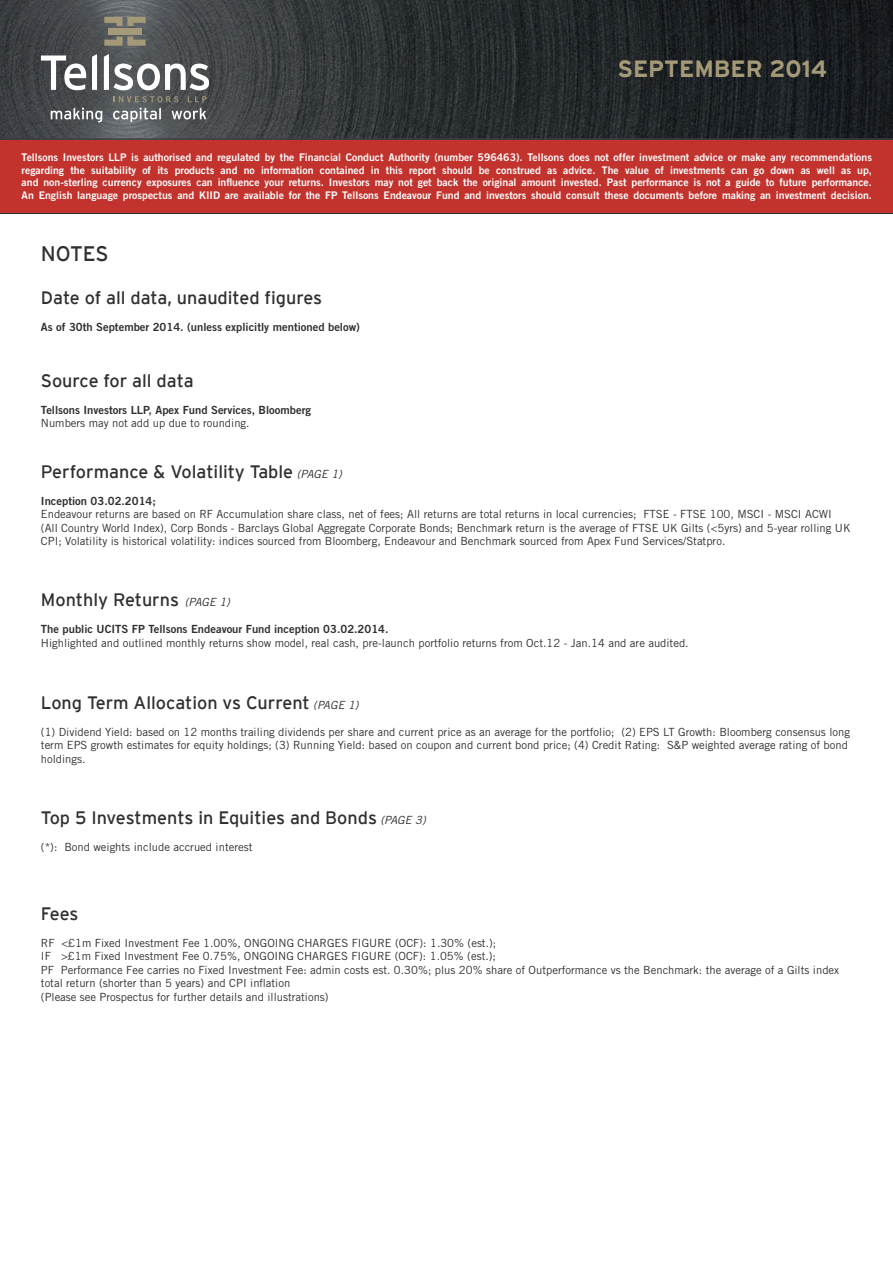
<style>
.page{position:relative;width:893px;height:1263px;background:#fff}
.page>*{position:absolute;margin:0;border:0;box-sizing:border-box;transform-origin:0 0}
.t1{font:700 23.55px "Interstate";color:#a59a78}
.t2{font:21px "Interstate";letter-spacing:-.005em;color:#312f30}
.t3{font:18px "Interstate";color:#312f30}
.t4{font:11.25px/13.5px "Trade Gothic LT Std";color:#312f30}
.t5{font:11.25px "Trade Gothic LT Std Bd 2";color:#312f30}
.t6{font:10.5px/12.6px "Trade Gothic LT Std Bd 2";color:#fff;text-align:justify}
.s1{font-family:"Trade Gothic LT Std";font-style:italic;font-size:11.25px}
</style>
<div class="page">
<div style="left:0;top:140px;width:893px;height:74px;background:#c3332e"></div>
<img style="left:0;top:0;width:893px;height:138px">
<svg style="left:41px;top:56px;width:45px;height:34px"></svg>
<svg style="left:92px;top:54px;width:5px;height:36px"></svg>
<svg style="left:104px;top:54px;width:105px;height:36px"></svg>
<svg style="left:114px;top:96px;width:64px;height:6px"></svg>
<svg style="left:188px;top:96px;width:19px;height:6px"></svg>
<div style="left:108px;top:28px;width:34px;height:6px;background:#a59a78"></div>
<svg style="left:104px;top:17px;width:42px;height:9px"></svg>
<svg style="left:104px;top:37px;width:42px;height:9px"></svg>
<svg style="left:51px;top:108px;width:51px;height:14px"></svg>
<svg style="left:113px;top:108px;width:48px;height:14px"></svg>
<svg style="left:172px;top:108px;width:34px;height:12px"></svg>
<hr style="left:0;top:213px;width:893px;height:1px;background:#312f30">
<hr style="left:0;top:138px;width:893px;height:2px;background:#3e3e3f">
<h1 class="t1" style="left:617px;top:56px;width:211px">SEPTEMBER 2014</h1>
<p class="t6" style="left:22px;top:151px;width:852px">Tellsons Investors LLP is authorised and regulated by the Financial Conduct Authority (number 596463). Tellsons does not offer investment advice or make any recommendations regarding the suitability of its products and no information contained in this report should be construed as advice. The value of investments can go down as well as up, and non-sterling currency exposures can influence your returns. Investors may not get back the original amount invested. Past performance is not a guide to future performance.<br>An English language prospectus and KIID are available for the FP Tellsons Endeavour Fund and investors should consult these documents before making an investment decision.</p>
<h2 class="t2" style="left:41px;top:242px;width:69px">NOTES</h2>
<h3 class="t3" style="left:41px;top:288px;width:283px">Date of all data, unaudited figures</h3>
<p class="t5" style="left:41px;top:320px;width:321px">As of 30th September 2014. (unless explicitly mentioned below)</p>
<h3 class="t3" style="left:41px;top:370px;width:154px">Source for all data</h3>
<p class="t5" style="left:41px;top:403px;width:272px">Tellsons Investors LLP, Apex Fund Services, Bloomberg</p>
<p class="t4" style="left:41px;top:416px;width:210px">Numbers may not add up due to rounding.</p>
<h3 class="t3" style="left:41px;top:461px;width:303px">Performance &amp; Volatility Table <span class="s1">(PAGE 1)</span></h3>
<p class="t5" style="left:41px;top:494px;width:116px">Inception 03.02.2014;</p>
<p class="t4" style="left:41px;top:507px;width:811px">Endeavour returns are based on RF Accumulation share class, net of fees; All returns are total returns in local currencies; FTSE - FTSE 100, MSCI - MSCI ACWI (All Country World Index), Corp Bonds - Barclays Global Aggregate Corporate Bonds; Benchmark return is the average of FTSE UK Gilts (&lt;5yrs) and 5-year rolling UK<br>CPI; Volatility is historical volatility: indices sourced from Bloomberg, Endeavour and Benchmark sourced from Apex Fund Services/Statpro.</p>
<h3 class="t3" style="left:41px;top:590px;width:191px">Monthly Returns <span class="s1">(PAGE 1)</span></h3>
<p class="t5" style="left:41px;top:622px;width:349px">The public UCITS FP Tellsons Endeavour Fund inception 03.02.2014.</p>
<p class="t4" style="left:41px;top:636px;width:649px">Highlighted and outlined monthly returns show model, real cash, pre-launch portfolio returns from Oct.12 - Jan.14 and are audited.</p>
<h3 class="t3" style="left:41px;top:692px;width:319px">Long Term Allocation vs Current <span class="s1">(PAGE 1)</span></h3>
<p class="t4" style="left:41px;top:725px;width:811px">(1) Dividend Yield: based on 12 months trailing dividends per share and current price as an average for the portfolio; (2) EPS LT Growth: Bloomberg consensus long term EPS growth estimates for equity holdings; (3) Running Yield: based on coupon and current bond price; (4) Credit Rating: S&amp;P weighted average rating of bond holdings.</p>
<h3 class="t3" style="left:41px;top:807px;width:386px">Top 5 Investments in Equities and Bonds <span class="s1">(PAGE 3)</span></h3>
<p class="t4" style="left:41px;top:840px;width:213px">(*): Bond weights include accrued interest</p>
<h3 class="t3" style="left:41px;top:903px;width:39px">Fees</h3>
<p class="t4" style="left:41px;top:936px;width:800px">RF &lt;£1m Fixed Investment Fee 1.00%, ONGOING CHARGES FIGURE (OCF): 1.30% (est.);<br>IF &gt;£1m Fixed Investment Fee 0.75%, ONGOING CHARGES FIGURE (OCF): 1.05% (est.);<br>PF Performance Fee carries no Fixed Investment Fee: admin costs est. 0.30%; plus 20% share of Outperformance vs the Benchmark: the average of a Gilts index total return (shorter than 5 years) and CPI inflation<br>(Please see Prospectus for further details and illustrations)</p>
</div>
